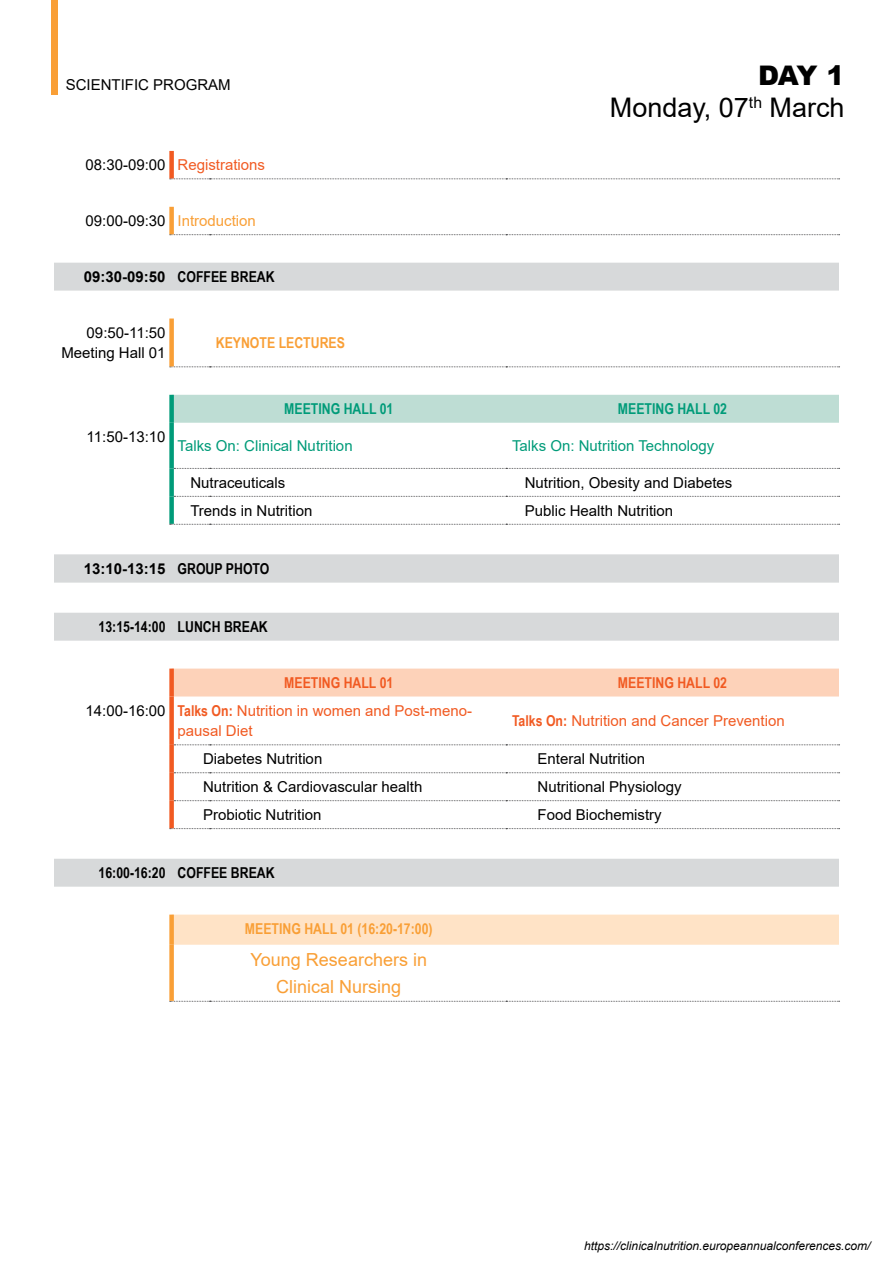
<style>
.page{position:relative;width:893px;height:1263px;background:#fff}
.page>*{position:absolute;margin:0;border:0;box-sizing:border-box;transform-origin:0 0}
.t1{font:27px/32.4px "Arial";color:#000;text-align:right}
.t2{font:18px/26.4px "Arial";color:#f99f36;text-align:center}
.t3{font:15px/20.4px "Arial";color:#000;text-align:right}
.t4{font:15px/20.4px "Arial";color:#f15a22}
.t5{font:15px "Arial";color:#009b79}
.t6{font:700 15px "Arial";color:#000}
.t7{font:700 15px "Arial Narrow";color:#000}
.t8{font:700 15px "Arial Narrow";color:#f99f36}
.t9{font:700 15px "Arial Narrow";color:#009b79}
.t10{font:700 15px "Arial Narrow";color:#f15a22}
.t11{font:15px "Arial";color:#f99f36}
.t12{font:italic 12px "Arial";color:#000}
.s1{color:#000}
.s2{font-family:"Arial Narrow"}
.s3{font-weight:900}
.s4{font-family:"Arial Narrow";font-weight:700}
</style>
<div class="page">
<div style="left:51px;top:0;width:7px;height:94px;background:#f99f36"></div>
<svg style="left:54px;top:263px;width:785px;height:624px"></svg>
<div style="left:174px;top:395px;width:665px;height:28px;background:#beddd4"></div>
<div style="left:174px;top:669px;width:665px;height:27px;background:#fdd2b9"></div>
<div style="left:174px;top:914px;width:665px;height:31px;background:#ffe3c6"></div>
<div style="left:169px;top:423px;width:5px;height:45px;background:#009b79"></div>
<svg style="left:174px;top:468px;width:666px;height:1px"></svg>
<div style="left:169px;top:468px;width:5px;height:28px;background:#009b79"></div>
<div style="left:169px;top:496px;width:5px;height:28px;background:#009b79"></div>
<svg style="left:174px;top:496px;width:666px;height:1px"></svg>
<svg style="left:170px;top:234px;width:670px;height:1px"></svg>
<svg style="left:170px;top:366px;width:670px;height:1px"></svg>
<svg style="left:170px;top:524px;width:670px;height:1px"></svg>
<svg style="left:170px;top:178px;width:670px;height:1px"></svg>
<div style="left:169px;top:696px;width:5px;height:49px;background:#f15a22"></div>
<svg style="left:170px;top:1001px;width:670px;height:1px"></svg>
<div style="left:169px;top:151px;width:5px;height:27px;background:#f15a22"></div>
<svg style="left:174px;top:744px;width:666px;height:1px"></svg>
<svg style="left:174px;top:772px;width:666px;height:1px"></svg>
<svg style="left:174px;top:800px;width:666px;height:1px"></svg>
<svg style="left:170px;top:828px;width:670px;height:1px"></svg>
<div style="left:169px;top:745px;width:5px;height:28px;background:#f15a22"></div>
<div style="left:169px;top:773px;width:5px;height:28px;background:#f15a22"></div>
<div style="left:169px;top:801px;width:5px;height:27px;background:#f15a22"></div>
<div style="left:169px;top:669px;width:5px;height:27px;background:#f15a22"></div>
<div style="left:169px;top:395px;width:5px;height:28px;background:#009b79"></div>
<div style="left:169px;top:207px;width:5px;height:27px;background:#f99f36"></div>
<div style="left:169px;top:318px;width:5px;height:48px;background:#f99f36"></div>
<div style="left:169px;top:914px;width:5px;height:31px;background:#f99f36"></div>
<div style="left:169px;top:945px;width:5px;height:56px;background:#f99f36"></div>
<p class="t3" style="left:66px;top:75px;width:167px">SCIENTIFIC PROGRAM</p>
<p class="t4" style="left:86px;top:155px;width:181px"><span class="s1">08:30-09:00</span> Registrations</p>
<p class="t11" style="left:86px;top:211px;width:172px"><span class="s1">09:00-09:30</span> Introduction</p>
<p class="t6" style="left:84px;top:266px;width:192px">09:30-09:50 <span class="s2">COFFEE BREAK</span></p>
<p class="t3" style="left:61px;top:322px;width:106px">09:50-11:50<br>Meeting Hall 01</p>
<p class="t8" style="left:216px;top:331px;width:131px">KEYNOTE LECTURES</p>
<h1 class="t1" style="left:610px;top:59px;width:236px"><span class="s3">DAY 1<br></span>Monday, 07<sup>th</sup> March</h1>
<p class="t3" style="left:87px;top:427px;width:80px">11:50-13:10</p>
<p class="t9" style="left:284px;top:398px;width:111px">MEETING HALL 01</p>
<p class="t9" style="left:618px;top:398px;width:111px">MEETING HALL 02</p>
<p class="t5" style="left:178px;top:435px;width:177px">Talks On: Clinical Nutrition</p>
<p class="t5" style="left:512px;top:435px;width:204px">Talks On: Nutrition Technology</p>
<p class="t3" style="left:190px;top:472px;width:97px">Nutraceuticals</p>
<p class="t3" style="left:525px;top:472px;width:209px">Nutrition, Obesity and Diabetes</p>
<p class="t3" style="left:190px;top:500px;width:123px">Trends in Nutrition</p>
<p class="t3" style="left:525px;top:500px;width:150px">Public Health Nutrition</p>
<p class="t6" style="left:84px;top:558px;width:187px">13:10-13:15 <span class="s2">GROUP PHOTO</span></p>
<p class="t7" style="left:99px;top:615px;width:171px">13:15-14:00 LUNCH BREAK</p>
<p class="t10" style="left:284px;top:671px;width:111px">MEETING HALL 01</p>
<p class="t10" style="left:618px;top:671px;width:111px">MEETING HALL 02</p>
<p class="t4" style="left:178px;top:700px;width:296px;text-indent:-92px"><span class="s1">14:00-16:00</span> <span class="s4">Talks On:</span> Nutrition in women and Post-meno&shy;pausal Diet</p>
<p class="t4" style="left:512px;top:711px;width:274px"><span class="s4">Talks On:</span> Nutrition and Cancer Prevention</p>
<p class="t3" style="left:203px;top:749px;width:121px">Diabetes Nutrition</p>
<p class="t3" style="left:537px;top:749px;width:109px">Enteral Nutrition</p>
<p class="t3" style="left:203px;top:777px;width:221px">Nutrition &amp; Cardiovascular health</p>
<p class="t3" style="left:537px;top:777px;width:146px">Nutritional Physiology</p>
<p class="t3" style="left:203px;top:804px;width:120px">Probiotic Nutrition</p>
<p class="t3" style="left:537px;top:804px;width:126px">Food Biochemistry</p>
<p class="t7" style="left:99px;top:861px;width:178px">16:00-16:20 COFFEE BREAK</p>
<p class="t8" style="left:245px;top:917px;width:189px">MEETING HALL 01 (16:20-17:00)</p>
<p class="t2" style="left:251px;top:947px;width:178px">Young Researchers in<br>Clinical Nursing</p>
<p class="t12" style="left:584px;top:1238px;width:288px">https://clinicalnutrition.europeannualconferences.com/</p>
</div>
